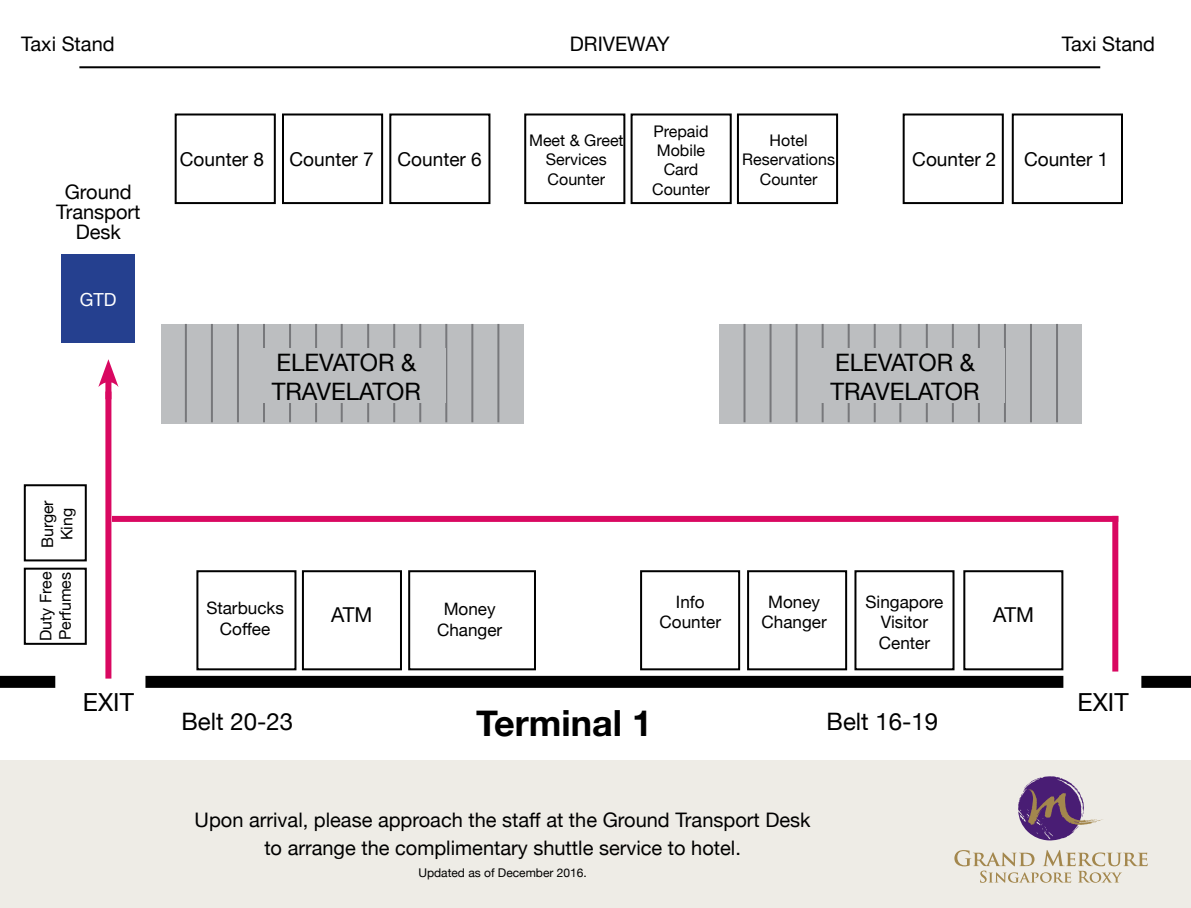
<style>
.page{position:relative;width:1191px;height:908px;background:#fff}
.page>*{position:absolute;margin:0;border:0;box-sizing:border-box;transform-origin:0 0}
.t1{font:700 36px "Helvetica Neue";color:#000}
.t2{font:24.8px "Helvetica Neue";color:#000}
.t3{font:24px/28.8px "Helvetica Neue";color:#000}
.t4{font:20.6px "Helvetica Neue";letter-spacing:-.045em;color:#000}
.t5{font:20px/20px "Helvetica Neue";color:#000;text-align:center}
.t6{font:19px "Helvetica Neue";color:#000}
.t7{font:18px "Helvetica Neue";color:#fff}
.t8{font:17px/20.6px "Helvetica Neue";color:#000;text-align:center}
.t9{font:16px/19.2px "Helvetica Neue";color:#000;text-align:center}
.t10{font:12px "Helvetica Neue";color:#000}
</style>
<div class="page">
<div style="left:61px;top:253px;width:74px;height:89px;background:#25408f"></div>
<div style="left:1011px;top:113px;width:112px;height:91px;border:2px solid #000"></div>
<div style="left:902px;top:113px;width:101px;height:91px;border:2px solid #000"></div>
<div style="left:389px;top:113px;width:101px;height:91px;border:2px solid #000"></div>
<div style="left:282px;top:113px;width:101px;height:91px;border:2px solid #000"></div>
<div style="left:175px;top:113px;width:101px;height:91px;border:2px solid #000"></div>
<div style="left:24px;top:484px;width:63px;height:77px;border:2px solid #000"></div>
<div style="left:24px;top:567px;width:63px;height:77px;border:2px solid #000"></div>
<div style="left:737px;top:113px;width:101px;height:91px;border:2px solid #000"></div>
<div style="left:630px;top:113px;width:101px;height:91px;border:2px solid #000"></div>
<div style="left:524px;top:113px;width:101px;height:91px;border:2px solid #000"></div>
<div style="left:640px;top:570px;width:100px;height:100px;border:2px solid #000"></div>
<div style="left:747px;top:570px;width:100px;height:100px;border:2px solid #000"></div>
<div style="left:854px;top:570px;width:100px;height:100px;border:2px solid #000"></div>
<div style="left:963px;top:570px;width:100px;height:100px;border:2px solid #000"></div>
<div style="left:196px;top:570px;width:100px;height:100px;border:2px solid #000"></div>
<div style="left:302px;top:570px;width:100px;height:100px;border:2px solid #000"></div>
<div style="left:408px;top:570px;width:128px;height:100px;border:2px solid #000"></div>
<div style="left:112px;top:515px;width:1006px;height:6px;background:#d90861"></div>
<div style="left:1112px;top:515px;width:6px;height:156px;background:#d90861"></div>
<div style="left:161px;top:324px;width:362px;height:99px;background:#bcbec0"></div>
<hr style="left:185px;top:324px;width:2px;height:98px;background:#77787b">
<hr style="left:211px;top:324px;width:2px;height:98px;background:#77787b">
<hr style="left:237px;top:324px;width:2px;height:98px;background:#77787b">
<hr style="left:263px;top:324px;width:2px;height:98px;background:#77787b">
<hr style="left:289px;top:324px;width:2px;height:98px;background:#77787b">
<hr style="left:315px;top:324px;width:2px;height:98px;background:#77787b">
<hr style="left:341px;top:324px;width:2px;height:98px;background:#77787b">
<hr style="left:367px;top:324px;width:2px;height:98px;background:#77787b">
<hr style="left:393px;top:324px;width:2px;height:98px;background:#77787b">
<hr style="left:445px;top:324px;width:2px;height:98px;background:#77787b">
<hr style="left:497px;top:324px;width:2px;height:98px;background:#77787b">
<hr style="left:419px;top:324px;width:2px;height:98px;background:#77787b">
<hr style="left:471px;top:324px;width:2px;height:98px;background:#77787b">
<div style="left:247px;top:348px;width:199px;height:55px;background:#bcbec0"></div>
<div style="left:719px;top:324px;width:363px;height:99px;background:#bcbec0"></div>
<hr style="left:743px;top:324px;width:2px;height:98px;background:#77787b">
<hr style="left:769px;top:324px;width:2px;height:98px;background:#77787b">
<hr style="left:795px;top:324px;width:2px;height:98px;background:#77787b">
<hr style="left:821px;top:324px;width:2px;height:98px;background:#77787b">
<hr style="left:847px;top:324px;width:2px;height:98px;background:#77787b">
<hr style="left:873px;top:324px;width:2px;height:98px;background:#77787b">
<hr style="left:899px;top:324px;width:2px;height:98px;background:#77787b">
<hr style="left:925px;top:324px;width:2px;height:98px;background:#77787b">
<hr style="left:952px;top:324px;width:2px;height:98px;background:#77787b">
<hr style="left:1004px;top:324px;width:2px;height:98px;background:#77787b">
<hr style="left:1056px;top:324px;width:2px;height:98px;background:#77787b">
<hr style="left:978px;top:324px;width:2px;height:98px;background:#77787b">
<hr style="left:1030px;top:324px;width:2px;height:98px;background:#77787b">
<div style="left:805px;top:348px;width:199px;height:55px;background:#bcbec0"></div>
<div style="left:105px;top:391px;width:6px;height:287px;background:#d90861"></div>
<div style="left:105px;top:376px;width:6px;height:23px;background:#d90861"></div>
<svg style="left:98px;top:359px;width:20px;height:28px"></svg>
<div style="left:1141px;top:675px;width:50px;height:12px;background:#000"></div>
<div style="left:0;top:675px;width:55px;height:12px;background:#000"></div>
<div style="left:145px;top:675px;width:918px;height:12px;background:#000"></div>
<hr style="left:79px;top:66px;width:1021px;height:2px;background:#000">
<div style="left:0;top:760px;width:1191px;height:147px;background:#eeece6"></div>
<svg style="left:1018px;top:776px;width:85px;height:64px"></svg>
<svg style="left:954px;top:850px;width:193px;height:32px"></svg>
<p class="t5" style="left:21px;top:35px;width:95px">Taxi Stand</p>
<p class="t5" style="left:570px;top:35px;width:101px">DRIVEWAY</p>
<p class="t5" style="left:1061px;top:35px;width:95px">Taxi Stand</p>
<p class="t5" style="left:56px;top:182px;width:86px">Ground<br>Transport<br>Desk</p>
<p class="t7" style="left:80px;top:286px;width:38px">GTD</p>
<p class="t9" style="left:39px;top:548px;width:49px;rotate:-90deg">Burger<br>King</p>
<p class="t9" style="left:37px;top:640px;width:71px;text-align:left;rotate:-90deg">Duty Free<br>Perfumes</p>
<p class="t6" style="left:180px;top:145px;width:86px">Counter 8</p>
<p class="t6" style="left:289px;top:145px;width:194px">Counter 7 Counter 6</p>
<p class="t9" style="left:529px;top:132px;width:96px">Meet &amp; Greet<br>Services<br>Counter</p>
<p class="t9" style="left:652px;top:122px;width:59px">Prepaid<br>Mobile<br>Card<br>Counter</p>
<p class="t9" style="left:742px;top:132px;width:94px">Hotel<br>Reservations<br>Counter</p>
<p class="t6" style="left:912px;top:145px;width:86px">Counter 2</p>
<p class="t6" style="left:1024px;top:145px;width:86px">Counter 1</p>
<p class="t3" style="left:272px;top:349px;width:151px">ELEVATOR &amp;<br>TRAVELATOR</p>
<p class="t3" style="left:830px;top:349px;width:151px">ELEVATOR &amp;<br>TRAVELATOR</p>
<p class="t8" style="left:206px;top:598px;width:79px">Starbucks<br>Coffee</p>
<p class="t8" style="left:676px;top:592px;width:30px">Info</p>
<p class="t8" style="left:437px;top:599px;width:67px">Money<br>Changer</p>
<p class="t4" style="left:331px;top:599px;width:43px">ATM</p>
<p class="t8" style="left:659px;top:612px;width:63px">Counter</p>
<p class="t8" style="left:761px;top:592px;width:67px">Money<br>Changer</p>
<p class="t8" style="left:865px;top:592px;width:79px">Singapore<br>Visitor<br>Center</p>
<p class="t4" style="left:993px;top:599px;width:43px">ATM</p>
<p class="t2" style="left:83px;top:683px;width:53px">EXIT</p>
<p class="t2" style="left:1077px;top:683px;width:53px">EXIT</p>
<p class="t3" style="left:181px;top:708px;width:113px">Belt 20-23</p>
<h1 class="t1" style="left:476px;top:695px;width:177px">Terminal 1</h1>
<p class="t3" style="left:826px;top:708px;width:113px">Belt 16-19</p>
<p class="t5" style="left:195px;top:806px;width:617px;line-height:28px">Upon arrival, please approach the staff at the Ground Transport Desk to arrange the complimentary shuttle service to hotel.</p>
<p class="t10" style="left:418px;top:863px;width:170px">Updated as of December 2016.</p>
</div>
